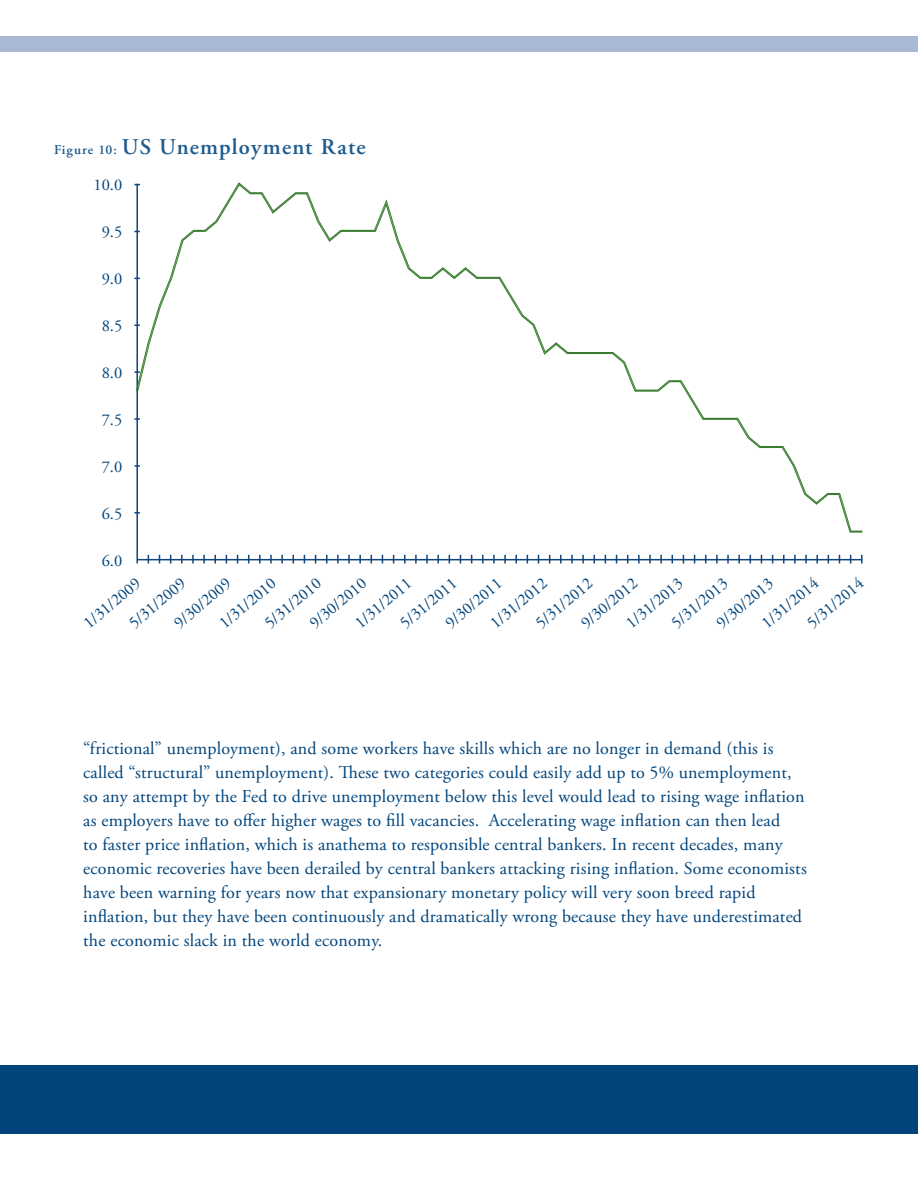
<style>
.page{position:relative;width:918px;height:1188px;background:#fff}
.page>*{position:absolute;margin:0;border:0;box-sizing:border-box;transform-origin:0 0}
.t1{font:600 22.5px "Adobe Garamond Pro";letter-spacing:.05em;color:#1e5b8f}
.t2{font:18px/24px "Adobe Garamond Pro";letter-spacing:.01em;color:#00447b}
.t3{font:16.5px "Adobe Garamond Pro";color:#00447b}
.s1{font-size:13.5px}
</style>
<div class="page">
<div style="left:0;top:1066px;width:918px;height:68px;background:#00447b"></div>
<div style="left:0;top:36px;width:918px;height:16px;background:#a9b8d4"></div>
<hr style="left:136px;top:184px;width:2px;height:379px;background:#0f457a">
<hr style="left:137px;top:559px;width:725px;height:1px;background:#0f457a">
<svg style="left:181px;top:555px;width:2px;height:8px"></svg>
<svg style="left:192px;top:555px;width:2px;height:8px"></svg>
<svg style="left:203px;top:555px;width:2px;height:8px"></svg>
<svg style="left:259px;top:555px;width:2px;height:8px"></svg>
<svg style="left:270px;top:555px;width:2px;height:8px"></svg>
<svg style="left:281px;top:555px;width:2px;height:8px"></svg>
<svg style="left:337px;top:555px;width:2px;height:8px"></svg>
<svg style="left:348px;top:555px;width:2px;height:8px"></svg>
<svg style="left:359px;top:555px;width:2px;height:8px"></svg>
<svg style="left:404px;top:555px;width:2px;height:8px"></svg>
<svg style="left:415px;top:555px;width:2px;height:8px"></svg>
<svg style="left:426px;top:555px;width:2px;height:8px"></svg>
<svg style="left:437px;top:555px;width:2px;height:8px"></svg>
<svg style="left:482px;top:555px;width:2px;height:8px"></svg>
<svg style="left:493px;top:555px;width:2px;height:8px"></svg>
<svg style="left:504px;top:555px;width:2px;height:8px"></svg>
<svg style="left:515px;top:555px;width:2px;height:8px"></svg>
<svg style="left:560px;top:555px;width:2px;height:8px"></svg>
<svg style="left:571px;top:555px;width:2px;height:8px"></svg>
<svg style="left:582px;top:555px;width:2px;height:8px"></svg>
<svg style="left:638px;top:555px;width:2px;height:8px"></svg>
<svg style="left:649px;top:555px;width:2px;height:8px"></svg>
<svg style="left:660px;top:555px;width:2px;height:8px"></svg>
<svg style="left:716px;top:555px;width:2px;height:8px"></svg>
<svg style="left:727px;top:555px;width:2px;height:8px"></svg>
<svg style="left:738px;top:555px;width:2px;height:8px"></svg>
<svg style="left:783px;top:555px;width:2px;height:8px"></svg>
<svg style="left:794px;top:555px;width:2px;height:8px"></svg>
<svg style="left:805px;top:555px;width:2px;height:8px"></svg>
<svg style="left:816px;top:555px;width:2px;height:8px"></svg>
<svg style="left:861px;top:555px;width:2px;height:8px"></svg>
<svg style="left:136px;top:182px;width:727px;height:351px"></svg>
<p class="t1" style="left:54px;top:134px;width:313px"><span class="s1">Figure 10:</span> US Unemployment Rate</p>
<p class="t3" style="left:93px;top:175px;width:30px">10.0</p>
<p class="t3" style="left:102px;top:222px;width:22px">9.5</p>
<p class="t3" style="left:102px;top:269px;width:22px">9.0</p>
<p class="t3" style="left:102px;top:316px;width:22px">8.5</p>
<p class="t3" style="left:102px;top:363px;width:22px">8.0</p>
<p class="t3" style="left:102px;top:410px;width:22px">7.5</p>
<p class="t3" style="left:102px;top:457px;width:22px">7.0</p>
<p class="t3" style="left:102px;top:504px;width:22px">6.5</p>
<p class="t3" style="left:102px;top:550px;width:22px">6.0</p>
<p class="t3" style="left:757px;top:618px;width:70px;rotate:-40deg">1/31/2014</p>
<p class="t3" style="left:803px;top:618px;width:70px;rotate:-40deg">5/31/2014</p>
<p class="t3" style="left:486px;top:618px;width:70px;rotate:-40deg">1/31/2012</p>
<p class="t3" style="left:531px;top:618px;width:70px;rotate:-40deg">5/31/2012</p>
<p class="t3" style="left:577px;top:618px;width:70px;rotate:-40deg">9/30/2012</p>
<p class="t3" style="left:215px;top:617px;width:70px;rotate:-40deg">1/31/2010</p>
<p class="t3" style="left:260px;top:617px;width:70px;rotate:-40deg">5/31/2010</p>
<p class="t3" style="left:305px;top:617px;width:70px;rotate:-40deg">9/30/2010</p>
<p class="t3" style="left:80px;top:617px;width:70px;rotate:-40deg">1/31/2009</p>
<p class="t3" style="left:125px;top:617px;width:70px;rotate:-40deg">5/31/2009</p>
<p class="t3" style="left:170px;top:617px;width:70px;rotate:-40deg">9/30/2009</p>
<p class="t3" style="left:622px;top:618px;width:70px;rotate:-40deg">1/31/2013</p>
<p class="t3" style="left:667px;top:618px;width:70px;rotate:-40deg">5/31/2013</p>
<p class="t3" style="left:712px;top:618px;width:70px;rotate:-40deg">9/30/2013</p>
<p class="t3" style="left:351px;top:617px;width:70px;rotate:-40deg">1/31/2011</p>
<p class="t3" style="left:396px;top:617px;width:70px;rotate:-40deg">5/31/2011</p>
<p class="t3" style="left:441px;top:618px;width:70px;rotate:-40deg">9/30/2011</p>
<p class="t2" style="left:83px;top:737px;width:725px">“frictional” unemployment), and some workers have skills which are no longer in demand (this is called “structural” unemployment). These two categories could easily add up to 5% unemployment, so any attempt by the Fed to drive unemployment below this level would lead to rising wage inflation as employers have to offer higher wages to fill vacancies. Accelerating wage inflation can then lead<br>to faster price inflation, which is anathema to responsible central bankers. In recent decades, many economic recoveries have been derailed by central bankers attacking rising inflation. Some economists have been warning for years now that expansionary monetary policy will very soon breed rapid inflation, but they have been continuously and dramatically wrong because they have underestimated the economic slack in the world economy.</p>
</div>
